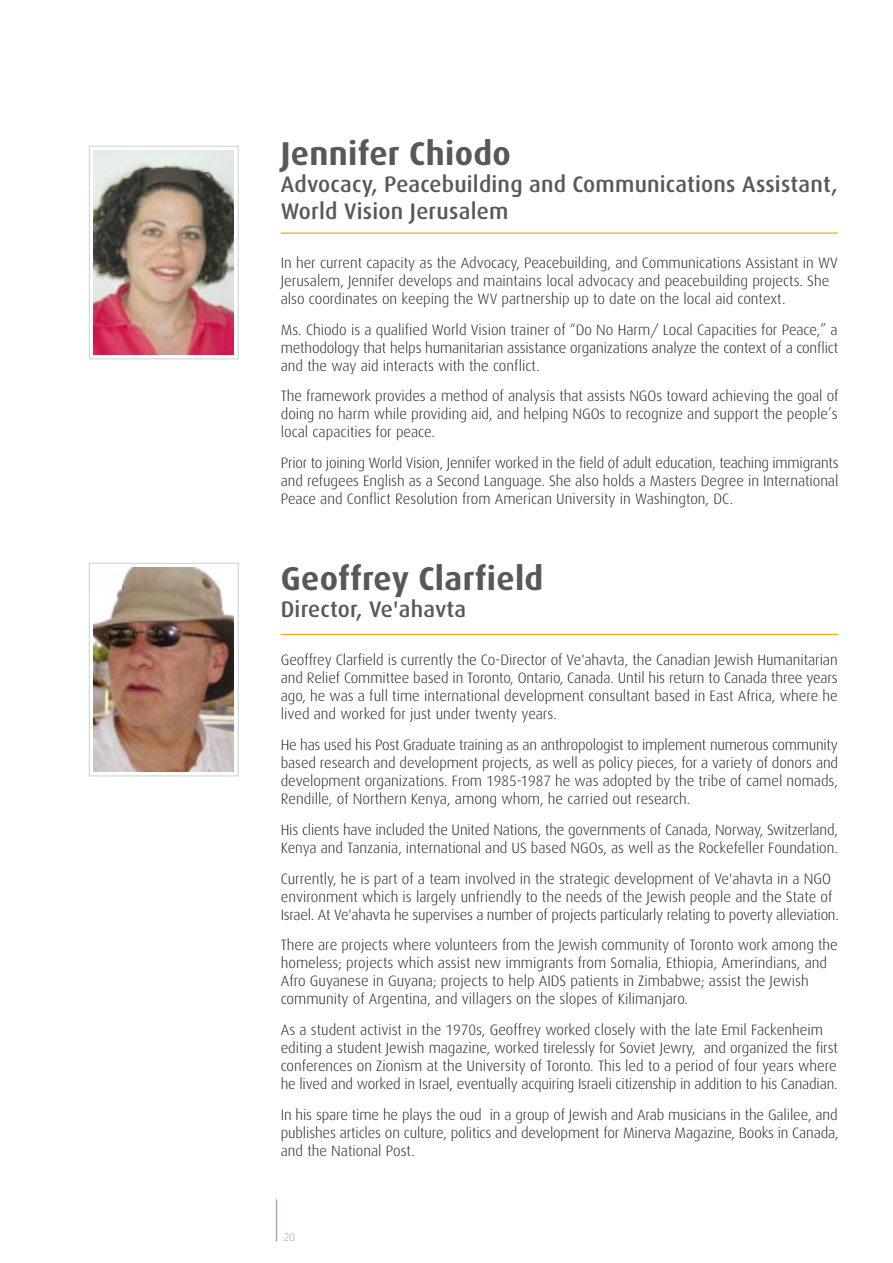
<style>
.page{position:relative;width:893px;height:1263px;background:#fff}
.page>*{position:absolute;margin:0;border:0;box-sizing:border-box;transform-origin:0 0}
.t1{font:700 33px "Dax";letter-spacing:.01em;color:#57585a}
.t2{font:500 22.5px/27px "Dax";letter-spacing:.01em;color:#57585a}
.t3{font:300 15px/18px "Dax";color:#231f20;text-align:justify}
.t4{font:12px "Myriad PS Light";color:#93a99c}
</style>
<div class="page">
<hr style="left:276px;top:1199px;width:1px;height:43px;background:#93a99c">
<div style="left:89px;top:563px;width:150px;height:213px;border:1px solid #d1d2d4"></div>
<img style="left:94px;top:568px;width:140px;height:204px">
<hr style="left:281px;top:634px;width:557px;height:1px;background:#f6ab1b">
<div style="left:89px;top:146px;width:150px;height:213px;border:1px solid #d1d2d4"></div>
<img style="left:94px;top:151px;width:140px;height:204px">
<hr style="left:281px;top:232px;width:557px;height:2px;background:#f6ab1b">
<h1 class="t1" style="left:281px;top:138px;width:232px">Jennifer Chiodo</h1>
<h2 class="t2" style="left:281px;top:172px;width:558px">Advocacy, Peacebuilding and Communications Assistant,<br>World Vision Jerusalem</h2>
<p class="t3" style="left:281px;top:254px;width:558px;text-align:left">In her current capacity as the Advocacy, Peacebuilding, and Communications Assistant in WV<br>Jerusalem, Jennifer develops and maintains local advocacy and peacebuilding projects. She also coordinates on keeping the WV partnership up to date on the local aid context.</p>
<p class="t3" style="left:281px;top:321px;width:559px">Ms. Chiodo is a qualified World Vision trainer of “Do No Harm/ Local Capacities for Peace,” a methodology that helps humanitarian assistance organizations analyze the context of a conflict and the way aid interacts with the conflict.</p>
<p class="t3" style="left:281px;top:388px;width:559px">The framework provides a method of analysis that assists NGOs toward achieving the goal of doing no harm while providing aid, and helping NGOs to recognize and support the people’s local capacities for peace.</p>
<p class="t3" style="left:281px;top:455px;width:559px">Prior to joining World Vision, Jennifer worked in the field of adult education, teaching immigrants and refugees English as a Second Language. She also holds a Masters Degree in International Peace and Conflict Resolution from American University in Washington, DC.</p>
<h1 class="t1" style="left:281px;top:562px;width:264px">Geoffrey Clarfield</h1>
<h2 class="t2" style="left:281px;top:596px;width:187px">Director, Ve'ahavta</h2>
<p class="t3" style="left:281px;top:652px;width:558px">Geoffrey Clarfield is currently the Co-Director of Ve'ahavta, the Canadian Jewish Humanitarian and Relief Committee based in Toronto, Ontario, Canada. Until his return to Canada three years ago, he was a full time international development consultant based in East Africa, where he lived and worked for just under twenty years.</p>
<p class="t3" style="left:281px;top:737px;width:559px">He has used his Post Graduate training as an anthropologist to implement numerous community based research and development projects, as well as policy pieces, for a variety of donors and development organizations. From 1985-1987 he was adopted by the tribe of camel nomads, Rendille, of Northern Kenya, among whom, he carried out research.</p>
<p class="t3" style="left:281px;top:821px;width:558px">His clients have included the United Nations, the governments of Canada, Norway, Switzerland,<br>Kenya and Tanzania, international and US based NGOs, as well as the Rockefeller Foundation.</p>
<p class="t3" style="left:281px;top:870px;width:559px;text-align:left">Currently, he is part of a team involved in the strategic development of Ve'ahavta in a NGO environment which is largely unfriendly to the needs of the Jewish people and the State of<br>Israel. At Ve'ahavta he supervises a number of projects particularly relating to poverty alleviation.</p>
<p class="t3" style="left:281px;top:937px;width:558px;text-align:left">There are projects where volunteers from the Jewish community of Toronto work among the homeless; projects which assist new immigrants from Somalia, Ethiopia, Amerindians, and Afro Guyanese in Guyana; projects to help AIDS patients in Zimbabwe; assist the Jewish community of Argentina, and villagers on the slopes of Kilimanjaro.</p>
<p class="t3" style="left:281px;top:1022px;width:559px;text-align:left">As a student activist in the 1970s, Geoffrey worked closely with the late Emil Fackenheim editing a student Jewish magazine, worked tirelessly for Soviet Jewry, and organized the first conferences on Zionism at the University of Toronto. This led to a period of four years where he lived and worked in Israel, eventually acquiring Israeli citizenship in addition to his Canadian.</p>
<p class="t3" style="left:281px;top:1107px;width:559px">In his spare time he plays the oud in a group of Jewish and Arab musicians in the Galilee, and publishes articles on culture, politics and development for Minerva Magazine, Books in Canada, and the National Post.</p>
<p class="t4" style="left:283px;top:1233px;width:13px">20</p>
</div>
